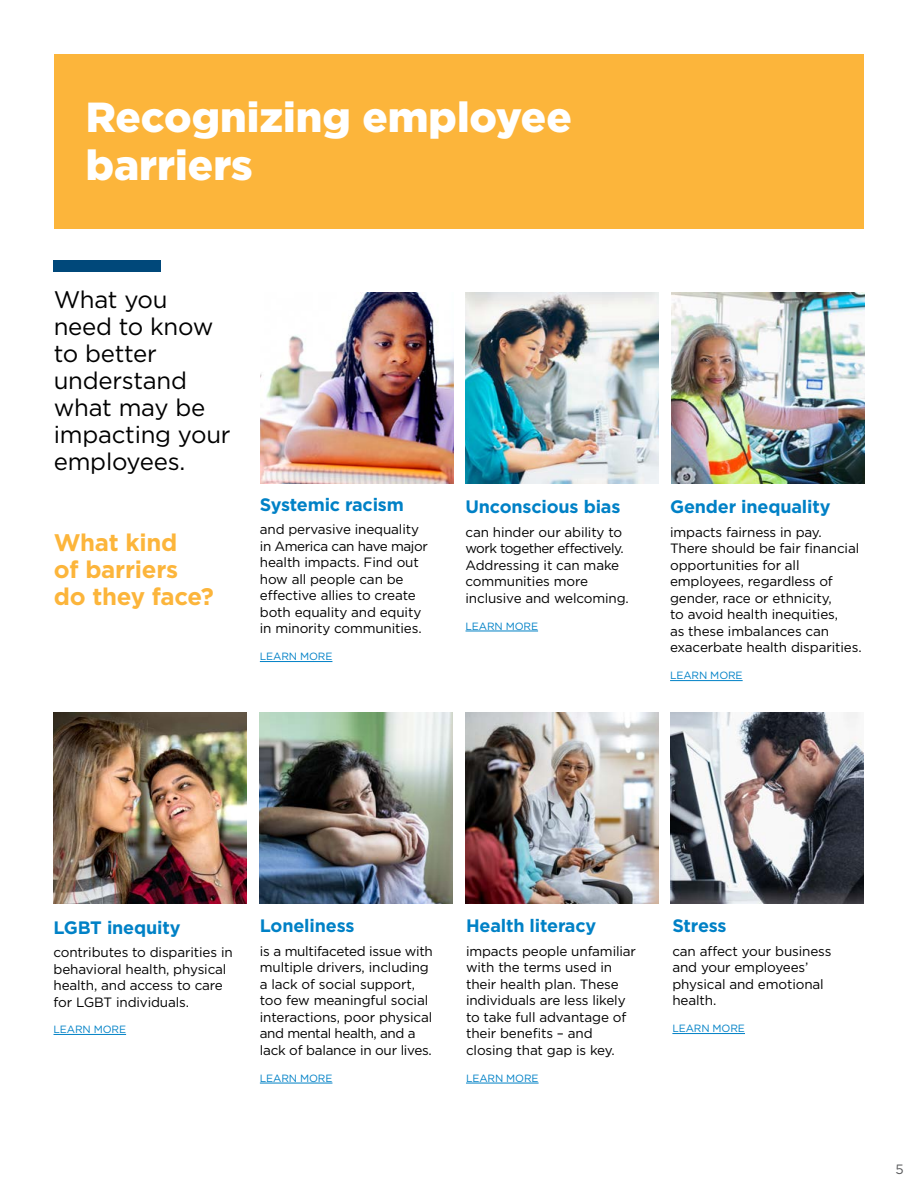
<style>
.page{position:relative;width:918px;height:1188px;background:#fff}
.page>*{position:absolute;margin:0;border:0;box-sizing:border-box;transform-origin:0 0}
.t1{font:900 42px/48px "Gotham";color:#fff}
.t2{font:24px/27px "Gotham";letter-spacing:-.01em;color:#000}
.t3{font:700 24px/27px "Gotham";letter-spacing:-.01em;color:#fcb53b}
.t4{font:700 18px "Gotham";letter-spacing:-.01em;color:#0081c6}
.t5{font:13.5px/16.5px "Gotham";letter-spacing:-.01em;color:#000}
.t6{font:13.5px "Gotham";color:#58595b}
.t7{font:10.5px "Gotham";letter-spacing:-.01em;color:#0081c6}
</style>
<div class="page">
<div style="left:54px;top:260px;width:107px;height:11px;background:#00487a"></div>
<div style="left:54px;top:54px;width:810px;height:175px;background:#fcb53b"></div>
<img style="left:260px;top:292px;width:193px;height:191px">
<hr style="left:260px;top:661px;width:72px;height:1px;background:#0081c6">
<img style="left:466px;top:292px;width:193px;height:191px">
<hr style="left:466px;top:631px;width:72px;height:1px;background:#0081c6">
<img style="left:671px;top:292px;width:193px;height:191px">
<hr style="left:670px;top:680px;width:73px;height:1px;background:#0081c6">
<img style="left:54px;top:713px;width:193px;height:191px">
<hr style="left:54px;top:1034px;width:72px;height:1px;background:#0081c6">
<img style="left:260px;top:713px;width:193px;height:191px">
<hr style="left:260px;top:1083px;width:72px;height:1px;background:#0081c6">
<img style="left:465px;top:713px;width:193px;height:191px">
<hr style="left:466px;top:1083px;width:73px;height:1px;background:#0081c6">
<img style="left:671px;top:713px;width:193px;height:191px">
<hr style="left:672px;top:1033px;width:73px;height:1px;background:#0081c6">
<h1 class="t1" style="left:86px;top:93px;width:488px">Recognizing employee barriers</h1>
<h2 class="t2" style="left:54px;top:286px;width:178px">What you need to know to better understand what may be impacting your employees.</h2>
<h2 class="t3" style="left:54px;top:529px;width:162px">What kind<br>of barriers do they face?</h2>
<h3 class="t4" style="left:260px;top:493px;width:146px">Systemic racism</h3>
<p class="t5" style="left:260px;top:521px;width:169px">and pervasive inequality in America can have major health impacts. Find out how all people can be effective allies to create both equality and equity in minority communities.</p>
<p class="t7" style="left:260px;top:650px;width:74px">LEARN MORE</p>
<h3 class="t4" style="left:466px;top:495px;width:156px">Unconscious bias</h3>
<p class="t5" style="left:466px;top:523px;width:165px">can hinder our ability to work together effectively.<br>Addressing it can make communities more inclusive and welcoming.</p>
<p class="t7" style="left:466px;top:619px;width:74px">LEARN MORE</p>
<h3 class="t4" style="left:670px;top:495px;width:162px">Gender inequality</h3>
<p class="t5" style="left:670px;top:523px;width:193px">impacts fairness in pay.<br>There should be fair financial opportunities for all employees, regardless of gender, race or ethnicity,<br>to avoid health inequities,<br>as these imbalances can exacerbate health disparities.</p>
<p class="t7" style="left:670px;top:669px;width:74px">LEARN MORE</p>
<h3 class="t4" style="left:54px;top:916px;width:129px">LGBT inequity</h3>
<p class="t5" style="left:54px;top:944px;width:181px">contributes to disparities in behavioral health, physical health, and access to care for LGBT individuals.</p>
<p class="t7" style="left:54px;top:1023px;width:74px">LEARN MORE</p>
<h3 class="t4" style="left:260px;top:914px;width:96px">Loneliness</h3>
<p class="t5" style="left:260px;top:942px;width:175px">is a multifaceted issue with multiple drivers, including a lack of social support, too few meaningful social interactions, poor physical and mental health, and a lack of balance in our lives.</p>
<p class="t7" style="left:260px;top:1071px;width:74px">LEARN MORE</p>
<h3 class="t4" style="left:466px;top:914px;width:132px">Health literacy</h3>
<p class="t5" style="left:466px;top:942px;width:172px">impacts people unfamiliar with the terms used in their health plan. These individuals are less likely to take full advantage of their benefits – and closing that gap is key.</p>
<p class="t7" style="left:466px;top:1071px;width:74px">LEARN MORE</p>
<h3 class="t4" style="left:672px;top:914px;width:56px">Stress</h3>
<p class="t5" style="left:672px;top:942px;width:161px">can affect your business and your employees’ physical and emotional health.</p>
<p class="t7" style="left:672px;top:1022px;width:74px">LEARN MORE</p>
<p class="t6" style="left:895px;top:1160px;width:10px">5</p>
</div>
